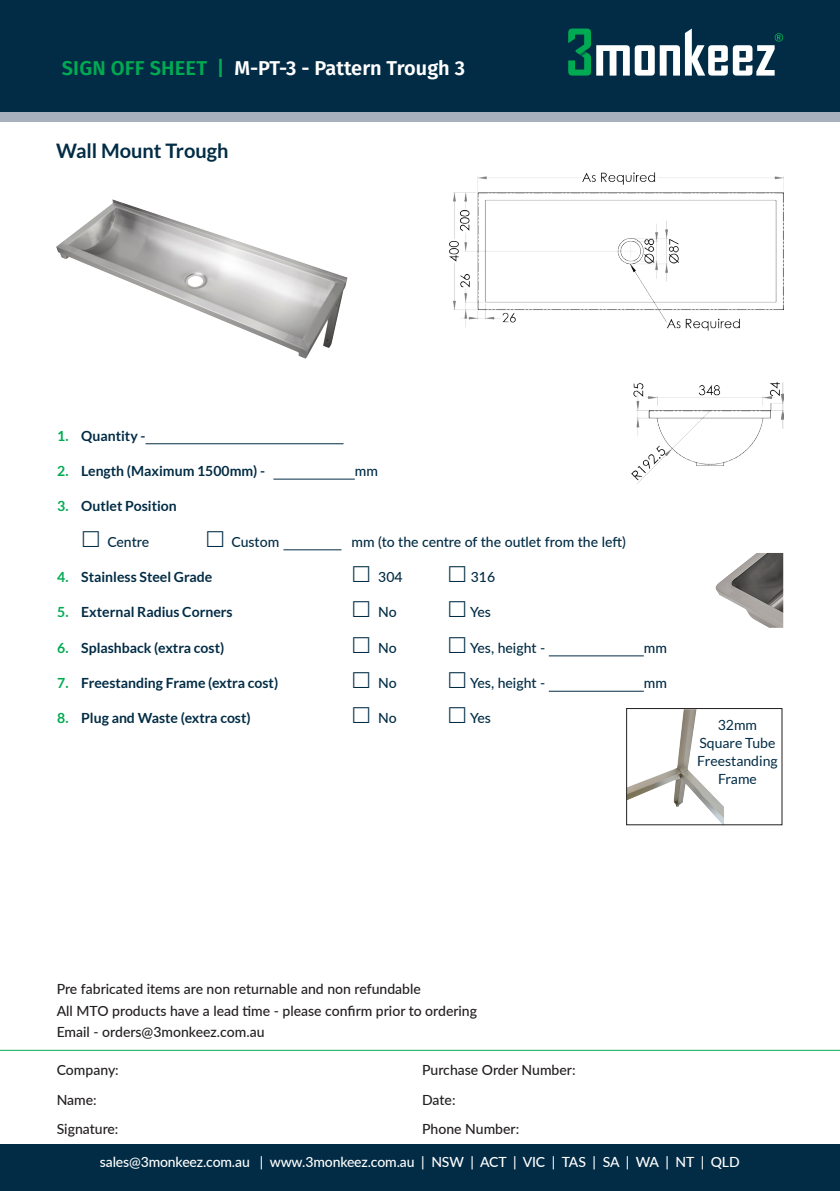
<style>
.page{position:relative;width:840px;height:1191px;background:#fff}
.page>*{position:absolute;margin:0;border:0;box-sizing:border-box;transform-origin:0 0}
.SIGN_OFF_SHEET_HEADE{font:600 20px "Fira Sans";color:#fff}
.Product_header_new{font:700 20px "Lato";color:#022c45}
.t1{font:500 14px/29.6px "Lato";color:#231f20}
.Bullet_Points{font:700 14px "Lato";color:#022c45}
.Bullet_Points-2{font:500 14px "Lato";color:#022c45}
.t2{font:500 14px "Lato";letter-spacing:-.01em;color:#fff}
.Bullet_Points-3{font:14px/18px "Lato";color:#022c45;text-align:center}
.s1{color:#00aa52}
</style>
<div class="page">
<div style="left:0;top:1144px;width:839px;height:47px;background:#022c45"></div>
<div style="left:0;top:0;width:839px;height:121px;background:#a8b0be"></div>
<div style="left:0;top:0;width:839px;height:111px;background:#022c45"></div>
<svg style="left:596px;top:29px;width:186px;height:47px"></svg>
<svg style="left:568px;top:29px;width:22px;height:47px"></svg>
<hr style="left:0;top:1049px;width:839px;height:1px;background:#00aa52">
<img style="left:56px;top:199px;width:291px;height:160px">
<img style="left:449px;top:172px;width:333px;height:159px">
<hr style="left:145px;top:443px;width:198px;height:1px;background:#022c45">
<hr style="left:273px;top:479px;width:81px;height:1px;background:#022c45">
<hr style="left:283px;top:549px;width:58px;height:1px;background:#022c45">
<hr style="left:548px;top:655px;width:95px;height:1px;background:#022c45">
<hr style="left:548px;top:691px;width:95px;height:1px;background:#022c45">
<img style="left:626px;top:710px;width:97px;height:116px">
<div style="left:625px;top:708px;width:157px;height:117px;border:1px solid #231f20"></div>
<img style="left:715px;top:553px;width:67px;height:75px">
<img style="left:631px;top:383px;width:151px;height:101px">
<p class="SIGN_OFF_SHEET_HEADE" style="left:62px;top:52px;width:404px"><span class="s1">SIGN OFF SHEET |</span> M-PT-3 - Pattern Trough 3</p>
<p class="Product_header_new" style="left:56px;top:139px;width:174px">Wall Mount Trough</p>
<p class="Bullet_Points" style="left:57px;top:427px;width:90px"><span class="s1">1.</span> Quantity -</p>
<p class="Bullet_Points" style="left:57px;top:463px;width:209px"><span class="s1">2.</span> Length (Maximum 1500mm) -</p>
<p class="Bullet_Points-2" style="left:354px;top:461px;width:25px">mm</p>
<p class="Bullet_Points" style="left:57px;top:498px;width:121px"><span class="s1">3.</span> Outlet Position</p>
<p class="Bullet_Points-2" style="left:107px;top:531px;width:43px">Centre</p>
<p class="Bullet_Points-2" style="left:231px;top:531px;width:49px">Custom</p>
<p class="Bullet_Points-2" style="left:351px;top:531px;width:275px">mm (to the centre of the outlet from the left)</p>
<p class="Bullet_Points" style="left:57px;top:569px;width:157px"><span class="s1">4.</span> Stainless Steel Grade</p>
<p class="Bullet_Points-2" style="left:378px;top:567px;width:26px">304</p>
<p class="Bullet_Points-2" style="left:470px;top:567px;width:26px">316</p>
<p class="Bullet_Points" style="left:57px;top:604px;width:177px"><span class="s1">5.</span> External Radius Corners</p>
<p class="Bullet_Points-2" style="left:378px;top:602px;width:20px">No</p>
<p class="Bullet_Points-2" style="left:470px;top:602px;width:22px">Yes</p>
<p class="Bullet_Points" style="left:57px;top:639px;width:168px"><span class="s1">6.</span> Splashback (extra cost)</p>
<p class="Bullet_Points-2" style="left:378px;top:637px;width:20px">No</p>
<p class="Bullet_Points-2" style="left:470px;top:637px;width:76px">Yes, height -</p>
<p class="Bullet_Points-2" style="left:643px;top:637px;width:25px">mm</p>
<p class="Bullet_Points" style="left:57px;top:675px;width:222px"><span class="s1">7.</span> Freestanding Frame (extra cost)</p>
<p class="Bullet_Points-2" style="left:378px;top:673px;width:20px">No</p>
<p class="Bullet_Points-2" style="left:470px;top:673px;width:76px">Yes, height -</p>
<p class="Bullet_Points-2" style="left:643px;top:673px;width:25px">mm</p>
<p class="Bullet_Points" style="left:57px;top:710px;width:195px"><span class="s1">8.</span> Plug and Waste (extra cost)</p>
<p class="Bullet_Points-2" style="left:378px;top:708px;width:20px">No</p>
<p class="Bullet_Points-2" style="left:470px;top:708px;width:22px">Yes</p>
<p class="Bullet_Points-3" style="left:696px;top:715px;width:82px">32mm<br>Square Tube<br>Freestanding<br>Frame</p>
<p class="t1" style="left:57px;top:978px;width:421px;line-height:21.2px">Pre fabricated items are non returnable and non refundable<br>All MTO products have a lead time - please confirm prior to ordering<br>Email - orders@3monkeez.com.au</p>
<p class="t1" style="left:57px;top:1054px;width:64px">Company:<br>Name:<br>Signature:</p>
<p class="t1" style="left:422px;top:1054px;width:155px">Purchase Order Number:<br>Date:<br>Phone Number:</p>
<p class="t2" style="left:100px;top:1151px;width:641px">sales@3monkeez.com.au | www.3monkeez.com.au | NSW | ACT | VIC | TAS | SA | WA | NT | QLD</p>
</div>
